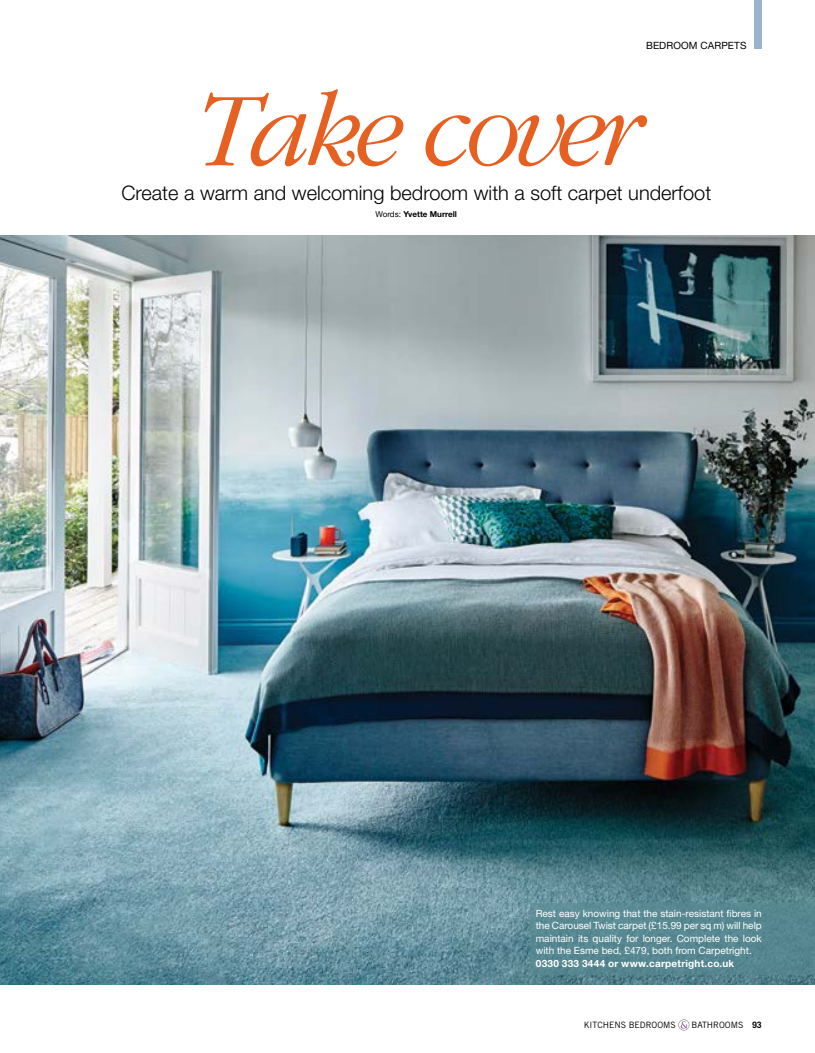
<style>
.page{position:relative;width:815px;height:1053px;background:#fff}
.page>*{position:absolute;margin:0;border:0;box-sizing:border-box;transform-origin:0 0}
.t1{font:italic 300 108.75px "Garamond LT";letter-spacing:-.06em;color:#e66021}
.t2{font:300 20px "Helvetica Neue LT";color:#000}
.t3{font:10px/12.5px "Helvetica Neue LT";color:#fff;text-align:justify}
.t4{font:700 10px "Helvetica Neue LT";letter-spacing:.025em;color:#fff}
.t5{font:10px "Helvetica Neue LT";letter-spacing:.015em;color:#000}
.t6{font:8.75px "Trade Gothic LT";color:#000}
.t7{font:700 8.12px "Helvetica Neue LT";color:#000}
.s1{font-weight:400}
.s2{font-weight:700}
</style>
<div class="page">
<img style="left:0;top:235px;width:815px;height:749px">
<div style="left:530px;top:902px;width:285px;height:71px;background:#578b93"></div>
<div style="left:754px;top:0;width:8px;height:49px;background:#9ab6ce"></div>
<svg style="left:678px;top:1019px;width:11px;height:11px"></svg>
<p class="t5" style="left:646px;top:39px;width:102px">BEDROOM CARPETS</p>
<h1 class="t1" style="left:194px;top:73px;width:447px">Take cover</h1>
<h2 class="t2" style="left:121px;top:180px;width:591px">Create a warm and welcoming bedroom with a soft carpet underfoot</h2>
<p class="t7" style="left:376px;top:209px;width:83px"><span class="s1">Words:</span> Yvette Murrell</p>
<p class="t3" style="left:536px;top:906px;width:228px">Rest easy knowing that the stain-resistant fibres in the Carousel Twist carpet (£15.99 per sq m) will help maintain its quality for longer. Complete the look with the Esme bed, £479, both from Carpetright.</p>
<p class="t4" style="left:536px;top:957px;width:200px">0330 333 3444 or www.carpetright.co.uk</p>
<p class="t6" style="left:584px;top:1019px;width:94px">KITCHENS BEDROOMS</p>
<p class="t6" style="left:692px;top:1019px;width:72px">BATHROOMS <span class="s2">93</span></p>
</div>
